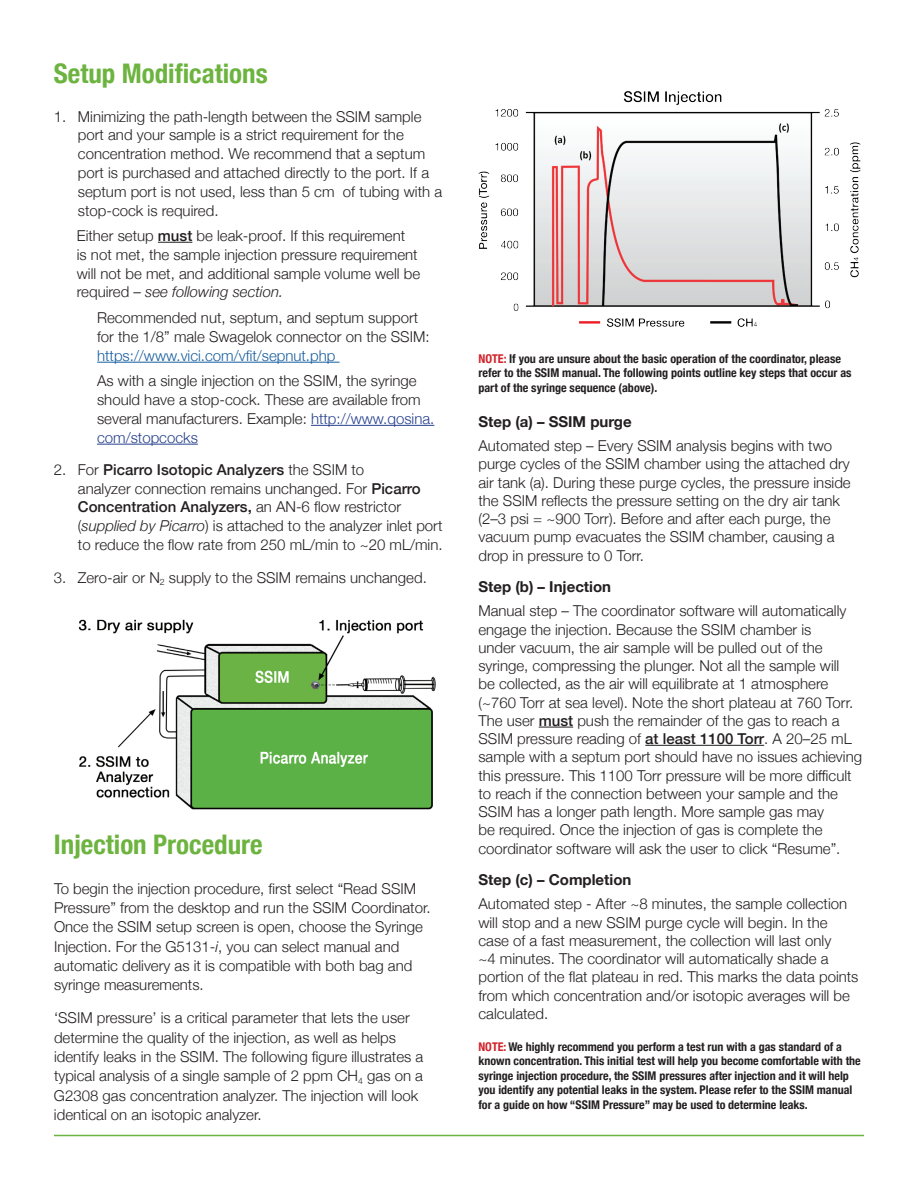
<style>
.page{position:relative;width:918px;height:1188px;background:#fff}
.page>*{position:absolute;margin:0;border:0;box-sizing:border-box;transform-origin:0 0}
.t1{font:700 condensed 27px "Helvetica Neue";color:#6cb43f}
.t2{font:300 15px/18.3px "Helvetica Neue";color:#231f20}
.t3{font:700 15px "Helvetica Neue";color:#231f20}
.t4{font:300 15px "Helvetica Neue";color:#175d9e}
.t5{font:700 condensed 12.15px/14.5px "Helvetica Neue";color:#231f20}
.t6{font:700 condensed 12px/14.4px "Helvetica Neue";color:#231f20}
.s1{font-weight:500}
.s2{font-style:italic}
.s3{color:#253f8e}
.s4{color:#d1232a}
</style>
<div class="page">
<hr style="left:54px;top:1135px;width:810px;height:1px;background:#6cb43f">
<img style="left:78px;top:619px;width:358px;height:191px">
<hr style="left:158px;top:242px;width:34px;height:1px;background:#231f20">
<hr style="left:97px;top:362px;width:243px;height:1px;background:#175d9e">
<hr style="left:311px;top:425px;width:123px;height:1px;background:#253f8e">
<hr style="left:97px;top:444px;width:101px;height:1px;background:#253f8e">
<img style="left:478px;top:91px;width:383px;height:236px">
<hr style="left:539px;top:727px;width:34px;height:1px;background:#231f20">
<hr style="left:645px;top:745px;width:119px;height:1px;background:#231f20">
<h1 class="t1" style="left:54px;top:51px;width:215px">Setup Modifications</h1>
<p class="t2" style="left:78px;top:106px;width:366px;line-height:18.8px;text-indent:-24px">1. Minimizing the path-length between the SSIM sample port and your sample is a strict requirement for the concentration method. We recommend that a septum port is purchased and attached directly to the port. If a septum port is not used, less than 5 cm of tubing with a stop-cock is required.</p>
<p class="t2" style="left:77px;top:225px;width:345px;line-height:18.8px">Either setup <span class="s1">must</span> be leak-proof. If this requirement<br>is not met, the sample injection pressure requirement will not be met, and additional sample volume well be required – <span class="s2">see following section.</span></p>
<p class="t2" style="left:97px;top:307px;width:334px;line-height:18.8px">Recommended nut, septum, and septum support for the 1/8” male Swagelok connector on the SSIM:</p>
<p class="t4" style="left:97px;top:343px;width:240px">https://www.vici.com/vfit/sepnut.php</p>
<p class="t2" style="left:97px;top:370px;width:339px;line-height:18.8px">As with a single injection on the SSIM, the syringe should have a stop-cock. These are available from several manufacturers. Example: <span class="s3">http://www.qosina. com/stopcocks</span></p>
<p class="t2" style="left:78px;top:459px;width:366px;line-height:18.8px;text-indent:-24px">2. For <span class="s1">Picarro Isotopic Analyzers</span> the SSIM to<br>analyzer connection remains unchanged. For <span class="s1">Picarro Concentration Analyzers,</span> an AN-6 flow restrictor (<span class="s2">supplied by Picarro</span>) is attached to the analyzer inlet port to reduce the flow rate from 250 mL/min to ~20 mL/min.</p>
<p class="t2" style="left:54px;top:567px;width:375px">3. Zero-air or N<sub>2</sub> supply to the SSIM remains unchanged.</p>
<h1 class="t1" style="left:54px;top:822px;width:210px">Injection Procedure</h1>
<p class="t2" style="left:54px;top:877px;width:378px;line-height:19.4px">To begin the injection procedure, first select “Read SSIM Pressure” from the desktop and run the SSIM Coordinator.<br>Once the SSIM setup screen is open, choose the Syringe Injection. For the G5131-<span class="s2">i</span>, you can select manual and automatic delivery as it is compatible with both bag and syringe measurements.</p>
<p class="t2" style="left:54px;top:1007px;width:371px;line-height:19.4px">‘SSIM pressure’ is a critical parameter that lets the user determine the quality of the injection, as well as helps identify leaks in the SSIM. The following figure illustrates a typical analysis of a single sample of 2 ppm CH<sub>4</sub> gas on a G2308 gas concentration analyzer. The injection will look identical on an isotopic analyzer.</p>
<p class="t5" style="left:478px;top:350px;width:375px"><span class="s4">NOTE:</span> If you are unsure about the basic operation of the coordinator, please refer to the SSIM manual. The following points outline key steps that occur as part of the syringe sequence (above).</p>
<p class="t3" style="left:478px;top:410px;width:155px">Step (a) – SSIM purge</p>
<p class="t2" style="left:478px;top:436px;width:374px">Automated step – Every SSIM analysis begins with two purge cycles of the SSIM chamber using the attached dry air tank (a). During these purge cycles, the pressure inside the SSIM reflects the pressure setting on the dry air tank (2–3 psi = ~900 Torr). Before and after each purge, the vacuum pump evacuates the SSIM chamber, causing a drop in pressure to 0 Torr.</p>
<p class="t3" style="left:478px;top:575px;width:134px">Step (b) – Injection</p>
<p class="t2" style="left:478px;top:601px;width:385px">Manual step – The coordinator software will automatically engage the injection. Because the SSIM chamber is<br>under vacuum, the air sample will be pulled out of the syringe, compressing the plunger. Not all the sample will<br>be collected, as the air will equilibrate at 1 atmosphere (~760 Torr at sea level). Note the short plateau at 760 Torr.<br>The user <span class="s1">must</span> push the remainder of the gas to reach a SSIM pressure reading of <span class="s1">at least 1100 Torr</span>. A 20–25 mL sample with a septum port should have no issues achieving this pressure. This 1100 Torr pressure will be more difficult to reach if the connection between your sample and the SSIM has a longer path length. More sample gas may<br>be required. Once the injection of gas is complete the coordinator software will ask the user to click “Resume”.</p>
<p class="t3" style="left:478px;top:868px;width:155px">Step (c) – Completion</p>
<p class="t2" style="left:478px;top:894px;width:382px">Automated step - After ~8 minutes, the sample collection will stop and a new SSIM purge cycle will begin. In the case of a fast measurement, the collection will last only<br>~4 minutes. The coordinator will automatically shade a portion of the flat plateau in red. This marks the data points from which concentration and/or isotopic averages will be calculated.</p>
<p class="t6" style="left:478px;top:1039px;width:384px"><span class="s4">NOTE:</span> We highly recommend you perform a test run with a gas standard of a known concentration. This initial test will help you become comfortable with the syringe injection procedure, the SSIM pressures after injection and it will help you identify any potential leaks in the system. Please refer to the SSIM manual for a guide on how “SSIM Pressure” may be used to determine leaks.</p>
</div>
